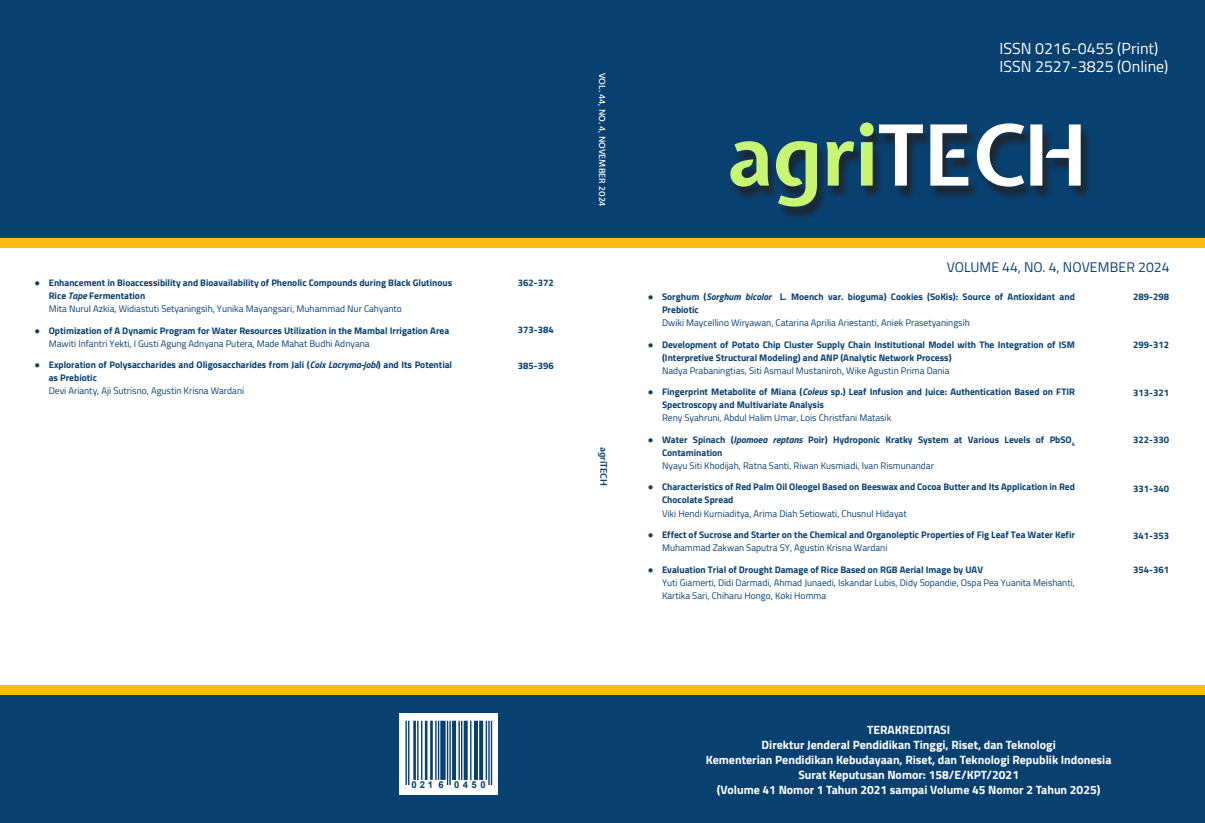
<style>
.page{position:relative;width:1205px;height:823px;background:#fff}
.page>*{position:absolute;margin:0;border:0;box-sizing:border-box;transform-origin:0 0}
.t1{font:700 84px "Expletus Sans";color:#c8f572}
.t2{font:16px "Titillium Web";color:#fff}
.t3{font:14px "Titillium Web";color:#084070}
.t4{font:700 12px/15px "Titillium Web";color:#fff;text-align:center}
.t5{font:700 9.5px/13px "Titillium Web";color:#084070}
.Pengarang{font:9.5px/13px "Titillium Web";color:#084070}
.t6{font:700 9.5px "Arial";letter-spacing:.36em;color:#084070}
.t7{font:700 9px "Expletus Sans";color:#084070}
.t8{font:600 8.5px "Expletus Sans";color:#fff}
.s1{font-family:"Tahoma";font-weight:400}
.s2{font-style:italic}
.s3{color:#fff}
</style>
<div class="page">
<div style="left:0;top:694px;width:1205px;height:128px;background:#084070"></div>
<div style="left:0;top:0;width:1205px;height:238px;background:#084070"></div>
<div style="left:730px;top:126px;width:361px;height:94px;background:#231f20;opacity:.75"></div>
<svg style="left:399px;top:713px;width:99px;height:81px;fill:#fff"></svg>
<hr style="left:405px;top:720px;width:2px;height:64px;background:#084070">
<hr style="left:408px;top:720px;width:1px;height:64px;background:#084070">
<hr style="left:417px;top:720px;width:1px;height:59px;background:#084070">
<hr style="left:421px;top:720px;width:1px;height:59px;background:#084070">
<hr style="left:435px;top:720px;width:2px;height:59px;background:#084070">
<hr style="left:438px;top:720px;width:1px;height:59px;background:#084070">
<hr style="left:447px;top:720px;width:1px;height:64px;background:#084070">
<hr style="left:449px;top:720px;width:2px;height:64px;background:#084070">
<hr style="left:458px;top:720px;width:2px;height:59px;background:#084070">
<hr style="left:461px;top:720px;width:1px;height:59px;background:#084070">
<hr style="left:470px;top:720px;width:1px;height:59px;background:#084070">
<hr style="left:486px;top:720px;width:1px;height:59px;background:#084070">
<hr style="left:488px;top:720px;width:2px;height:64px;background:#084070">
<hr style="left:491px;top:720px;width:1px;height:64px;background:#084070">
<hr style="left:474px;top:720px;width:4px;height:59px;background:#084070">
<svg style="left:479px;top:720px;width:4px;height:59px"></svg>
<svg style="left:464px;top:720px;width:4px;height:59px"></svg>
<svg style="left:452px;top:720px;width:4px;height:59px"></svg>
<div style="left:440px;top:720px;width:6px;height:59px;background:#084070"></div>
<hr style="left:425px;top:720px;width:2px;height:59px;background:#084070">
<hr style="left:430px;top:720px;width:3px;height:59px;background:#084070">
<hr style="left:413px;top:720px;width:3px;height:59px;background:#084070">
<div style="left:0;top:238px;width:1205px;height:10px;background:#fdbc12"></div>
<div style="left:0;top:684px;width:1205px;height:10px;background:#fdbc12"></div>
<p class="t5" style="left:49px;top:275px;width:405px;text-indent:-14px"><span class="s1">●</span> Enhancement in Bioaccessibility and Bioavailability of Phenolic Compounds during Black Glutinous<br>Rice <span class="s2">Tape</span> Fermentation</p>
<p class="Pengarang" style="left:49px;top:301px;width:355px">Mita Nurul Azkia, Widiastuti Setyaningsih, Yunika Mayangsari, Muhammad Nur Cahyanto</p>
<p class="t5" style="left:35px;top:323px;width:416px"><span class="s1">●</span> Optimization of A Dynamic Program for Water Resources Utilization in the Mambal Irrigation Area</p>
<p class="Pengarang" style="left:49px;top:336px;width:322px">Mawiti Infantri Yekti, I Gusti Agung Adnyana Putera, Made Mahat Budhi Adnyana</p>
<p class="t5" style="left:49px;top:357px;width:405px;text-indent:-14px"><span class="s1">●</span> Exploration of Polysaccharides and Oligosaccharides from Jali (<span class="s2">Coix Lacryma-jobi</span>) and Its Potential as Prebiotic</p>
<p class="Pengarang" style="left:49px;top:383px;width:197px">Devi Arianty, Aji Sutrisno, Agustin Krisna Wardani</p>
<p class="t5" style="left:518px;top:275px;width:37px">362-372</p>
<p class="t5" style="left:518px;top:323px;width:37px">373-384</p>
<p class="t5" style="left:518px;top:358px;width:37px">385-396</p>
<p class="t8" style="left:607px;top:73px;width:135px;rotate:90deg">VOL. 44, NO. 4, NOVEMBER 2024</p>
<p class="t7" style="left:608px;top:447px;width:40px;rotate:90deg">agriTECH</p>
<p class="t2" style="left:999px;top:37px;width:160px">ISSN 0216-0455 (Print)</p>
<p class="t2" style="left:999px;top:55px;width:171px">ISSN 2527-3825 (Online)</p>
<p class="t1" style="left:727px;top:110px;width:362px">agri<span class="s3">TECH</span></p>
<p class="t3" style="left:947px;top:257px;width:224px">VOLUME 44, NO. 4, NOVEMBER 2024</p>
<p class="t5" style="left:662px;top:290px;width:414px;text-indent:-14px"><span class="s1">●</span> Sorghum (<span class="s2">Sorghum bicolor</span> L. Moench var. bioguma) Cookies (SoKis): Source of Antioxidant and<br>Prebiotic</p>
<p class="Pengarang" style="left:662px;top:316px;width:309px">Dwiki Maycellino Wiryawan, Catarina Aprilia Ariestanti, Aniek Prasetyaningsih</p>
<p class="t5" style="left:662px;top:337px;width:414px;text-indent:-14px"><span class="s1">●</span> Development of Potato Chip Cluster Supply Chain Institutional Model with The Integration of ISM (Interpretive Structural Modeling) and ANP (Analytic Network Process)</p>
<p class="Pengarang" style="left:662px;top:363px;width:289px">Nadya Prabaningtias, Siti Asmaul Mustaniroh, Wike Agustin Prima Dania</p>
<p class="t5" style="left:662px;top:385px;width:414px;text-indent:-14px"><span class="s1">●</span> Fingerprint Metabolite of Miana (<span class="s2">Coleus</span> sp.) Leaf Infusion and Juice: Authentication Based on FTIR<br>Spectroscopy and Multivariate Analysis</p>
<p class="Pengarang" style="left:662px;top:411px;width:231px">Reny Syahruni, Abdul Halim Umar, Lois Christfani Matasik</p>
<p class="t5" style="left:662px;top:432px;width:414px;text-indent:-14px"><span class="s1">●</span> Water Spinach (<span class="s2">Ipomoea reptans</span> Poir) Hydroponic Kratky System at Various Levels of PbSO<sub>4<br></sub>Contamination</p>
<p class="Pengarang" style="left:662px;top:458px;width:273px">Nyayu Siti Khodijah, Ratna Santi, Riwan Kusmiadi, Ivan Rismunandar</p>
<p class="t5" style="left:662px;top:480px;width:414px;text-indent:-14px"><span class="s1">●</span> Characteristics of Red Palm Oil Oleogel Based on Beeswax and Cocoa Butter and Its Application in Red<br>Chocolate Spread</p>
<p class="Pengarang" style="left:662px;top:506px;width:246px">Viki Hendi Kurniaditya, Arima Diah Setiowati, Chusnul Hidayat</p>
<p class="t5" style="left:648px;top:527px;width:429px"><span class="s1">●</span> Effect of Sucrose and Starter on the Chemical and Organoleptic Properties of Fig Leaf Tea Water Kefir</p>
<p class="Pengarang" style="left:662px;top:540px;width:227px">Muhammad Zakwan Saputra SY, Agustin Krisna Wardani</p>
<p class="t5" style="left:648px;top:562px;width:337px"><span class="s1">●</span> Evaluation Trial of Drought Damage of Rice Based on RGB Aerial Image by UAV</p>
<p class="Pengarang" style="left:662px;top:575px;width:414px">Yuti Giamerti, Didi Darmadi, Ahmad Junaedi, Iskandar Lubis, Didy Sopandie, Ospa Pea Yuanita Meishanti,<br>Kartika Sari, Chiharu Hongo, Koki Homma</p>
<p class="t5" style="left:1133px;top:290px;width:37px">289-298</p>
<p class="t5" style="left:1133px;top:337px;width:37px">299-312</p>
<p class="t5" style="left:1133px;top:385px;width:37px">313-321</p>
<p class="t5" style="left:1133px;top:432px;width:37px">322-330</p>
<p class="t5" style="left:1133px;top:481px;width:37px">331-340</p>
<p class="t5" style="left:1133px;top:528px;width:37px">341-353</p>
<p class="t5" style="left:1133px;top:562px;width:37px">354-361</p>
<p class="t6" style="left:411px;top:779px;width:76px">021 6 0450</p>
<p class="t4" style="left:706px;top:720px;width:407px">TERAKREDITASI<br>Direktur Jenderal Pendidikan Tinggi, Riset, dan Teknologi<br>Kementerian Pendidikan Kebudayaan, Riset, dan Teknologi Republik Indonesia Surat Keputusan Nomor: 158/E/KPT/2021<br>(Volume 41 Nomor 1 Tahun 2021 sampai Volume 45 Nomor 2 Tahun 2025)</p>
</div>
